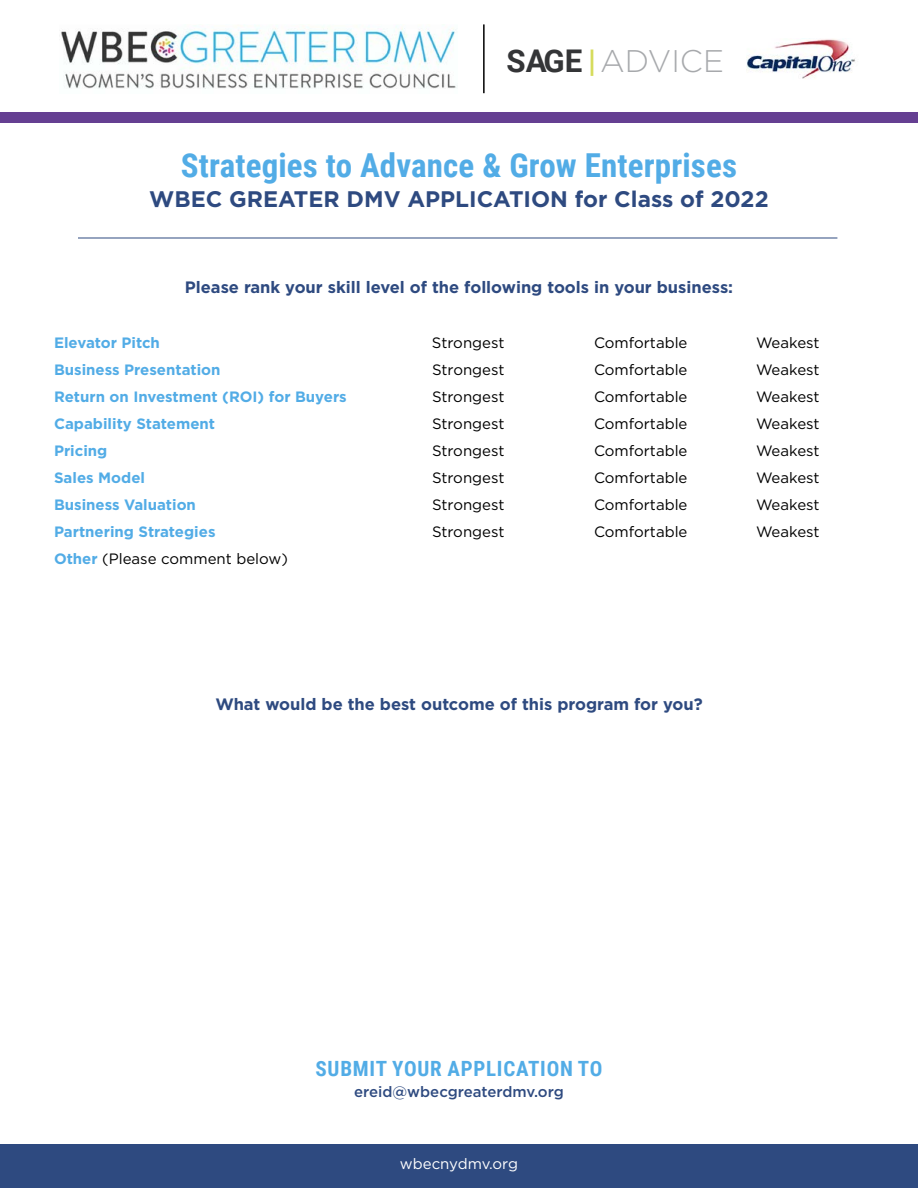
<style>
.page{position:relative;width:918px;height:1188px;background:#fff}
.page>*{position:absolute;margin:0;border:0;box-sizing:border-box;transform-origin:0 0}
.t1{font:700 33px "Roboto Condensed";letter-spacing:.005em;color:#52ace6}
.t2{font:300 31.35px "Gotham";color:#a7a9ac}
.t3{font:700 22.5px "Gotham";color:#2e4a80}
.t4{font:700 21px "Roboto Condensed";letter-spacing:.035em;color:#52ace6}
.t5{font:700 16.5px "Gotham";color:#2e4a80}
.t6{font:15px "Gotham";color:#000}
.t7{font:700 15px "Gotham";color:#52ace6}
.t8{font:500 15px "Gotham";color:#2e4a80}
.t9{font:15px "Gotham";color:#fff}
.s1{font-family:"Roboto";font-weight:700;color:#343537}
.s2{font-family:"Roboto";font-weight:700;color:#d6dc5c}
.s3{font-weight:700;color:#52ace6}
</style>
<div class="page">
<div style="left:0;top:112px;width:918px;height:11px;background:#653f92"></div>
<div style="left:0;top:1145px;width:918px;height:43px;background:#2e4a80"></div>
<hr style="left:78px;top:238px;width:759px;height:1px;background:#2e4a80">
<img style="left:61px;top:26px;width:396px;height:63px">
<hr style="left:483px;top:24px;width:2px;height:69px;background:#000">
<img style="left:746px;top:38px;width:109px;height:41px">
<h2 class="t2" style="left:507px;top:41px;width:219px"><span class="s1">SAGE</span> <span class="s2">|</span> ADVICE</h2>
<h1 class="t1" style="left:181px;top:142px;width:558px">Strategies to Advance &amp; Grow Enterprises</h1>
<h3 class="t3" style="left:149px;top:186px;width:621px">WBEC GREATER DMV APPLICATION for Class of 2022</h3>
<p class="t5" style="left:185px;top:277px;width:550px">Please rank your skill level of the following tools in your business:</p>
<p class="t7" style="left:54px;top:333px;width:108px">Elevator Pitch</p>
<p class="t6" style="left:432px;top:333px;width:74px">Strongest</p>
<p class="t6" style="left:594px;top:333px;width:95px">Comfortable</p>
<p class="t6" style="left:756px;top:333px;width:65px">Weakest</p>
<p class="t7" style="left:54px;top:360px;width:168px">Business Presentation</p>
<p class="t6" style="left:432px;top:360px;width:74px">Strongest</p>
<p class="t6" style="left:594px;top:360px;width:95px">Comfortable</p>
<p class="t6" style="left:756px;top:360px;width:65px">Weakest</p>
<p class="t7" style="left:54px;top:387px;width:294px">Return on Investment (ROI) for Buyers</p>
<p class="t6" style="left:432px;top:387px;width:74px">Strongest</p>
<p class="t6" style="left:594px;top:387px;width:95px">Comfortable</p>
<p class="t6" style="left:756px;top:387px;width:65px">Weakest</p>
<p class="t7" style="left:54px;top:414px;width:163px">Capability Statement</p>
<p class="t6" style="left:432px;top:414px;width:74px">Strongest</p>
<p class="t6" style="left:594px;top:414px;width:95px">Comfortable</p>
<p class="t6" style="left:756px;top:414px;width:65px">Weakest</p>
<p class="t7" style="left:54px;top:441px;width:55px">Pricing</p>
<p class="t6" style="left:432px;top:441px;width:74px">Strongest</p>
<p class="t6" style="left:594px;top:441px;width:95px">Comfortable</p>
<p class="t6" style="left:756px;top:441px;width:65px">Weakest</p>
<p class="t7" style="left:54px;top:468px;width:93px">Sales Model</p>
<p class="t6" style="left:432px;top:468px;width:74px">Strongest</p>
<p class="t6" style="left:594px;top:468px;width:95px">Comfortable</p>
<p class="t6" style="left:756px;top:468px;width:65px">Weakest</p>
<p class="t7" style="left:54px;top:495px;width:144px">Business Valuation</p>
<p class="t6" style="left:432px;top:495px;width:74px">Strongest</p>
<p class="t6" style="left:594px;top:495px;width:95px">Comfortable</p>
<p class="t6" style="left:756px;top:495px;width:65px">Weakest</p>
<p class="t7" style="left:54px;top:522px;width:163px">Partnering Strategies</p>
<p class="t6" style="left:432px;top:522px;width:74px">Strongest</p>
<p class="t6" style="left:594px;top:522px;width:95px">Comfortable</p>
<p class="t6" style="left:756px;top:522px;width:65px">Weakest</p>
<p class="t6" style="left:54px;top:549px;width:235px"><span class="s3">Other</span> (Please comment below)</p>
<p class="t5" style="left:215px;top:694px;width:489px">What would be the best outcome of this program for you?</p>
<h3 class="t4" style="left:316px;top:1054px;width:288px">SUBMIT YOUR APPLICATION TO</h3>
<p class="t8" style="left:354px;top:1083px;width:211px">ereid@wbecgreaterdmv.org</p>
<p class="t9" style="left:400px;top:1154px;width:120px">wbecnydmv.org</p>
</div>
